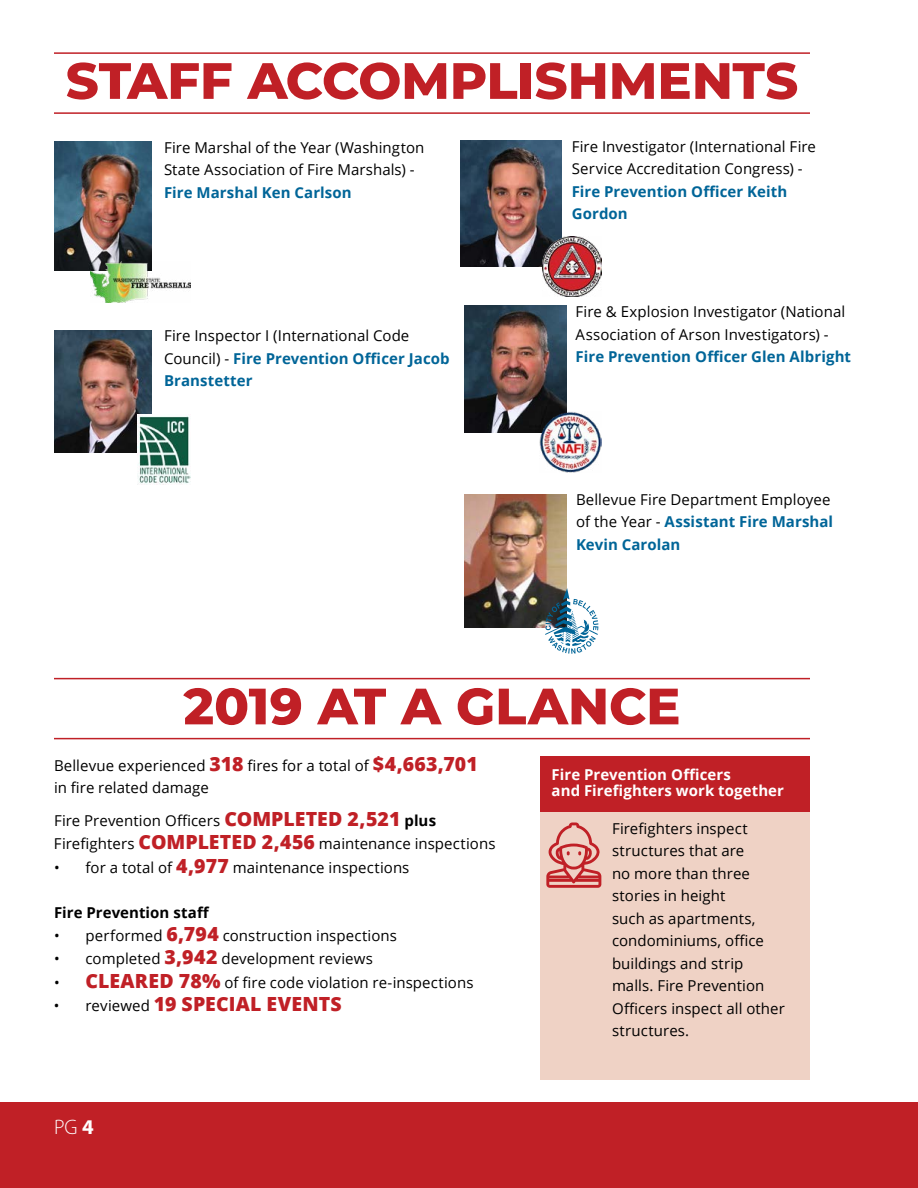
<style>
.page{position:relative;width:918px;height:1188px;background:#fff}
.page>*{position:absolute;margin:0;border:0;box-sizing:border-box;transform-origin:0 0}
.t1{font:800 51px "Montserrat";color:#c02026}
.t2{font:300 21px "Myriad Pro";color:#fff}
.t3{font:800 19.5px "Open Sans";letter-spacing:.01em;color:#c02026}
.t4{font:15px/22.5px "Open Sans";letter-spacing:.005em;color:#000}
.t5{font:700 15px/22.5px "Open Sans";letter-spacing:.005em;color:#006598}
.t6{font:700 15px/16.5px "Open Sans";letter-spacing:.005em;color:#fff}
.t7{font:700 15px "Open Sans";letter-spacing:.005em;color:#000}
.s1{font-weight:700;color:#006598}
.s2{font-weight:800;font-size:19.5px;color:#c02026}
.s3{font-weight:700}
.s4{font-weight:400;font-size:15px;color:#000}
</style>
<div class="page">
<div style="left:0;top:1102px;width:918px;height:86px;background:#c02026"></div>
<div style="left:540px;top:756px;width:270px;height:324px;background:#efd2c5"></div>
<div style="left:540px;top:756px;width:270px;height:55px;background:#c02026"></div>
<svg style="left:546px;top:822px;width:55px;height:66px"></svg>
<hr style="left:54px;top:52px;width:756px;height:2px;background:#c02026">
<hr style="left:54px;top:112px;width:756px;height:2px;background:#c02026">
<hr style="left:54px;top:678px;width:756px;height:1px;background:#c02026">
<hr style="left:54px;top:738px;width:756px;height:1px;background:#c02026">
<img style="left:54px;top:141px;width:97px;height:129px">
<img style="left:90px;top:261px;width:101px;height:41px">
<img style="left:54px;top:331px;width:98px;height:121px">
<img style="left:137px;top:415px;width:54px;height:70px">
<img style="left:461px;top:140px;width:101px;height:127px">
<img style="left:542px;top:237px;width:59px;height:59px">
<img style="left:465px;top:306px;width:101px;height:126px">
<img style="left:540px;top:411px;width:61px;height:62px">
<img style="left:465px;top:494px;width:101px;height:133px">
<svg style="left:545px;top:588px;width:53px;height:66px"></svg>
<h1 class="t1" style="left:66px;top:43px;width:734px">STAFF ACCOMPLISHMENTS</h1>
<p class="t4" style="left:164px;top:136px;width:262px">Fire Marshal of the Year (Washington<br>State Association of Fire Marshals) -</p>
<p class="t5" style="left:164px;top:181px;width:189px">Fire Marshal Ken Carlson</p>
<p class="t4" style="left:164px;top:324px;width:287px">Fire Inspector I (International Code<br>Council) - <span class="s1">Fire Prevention Officer Jacob<br>Branstetter</span></p>
<p class="t4" style="left:572px;top:135px;width:246px">Fire Investigator (International Fire<br>Service Accreditation Congress) -</p>
<p class="t5" style="left:572px;top:180px;width:217px">Fire Prevention Officer Keith<br>Gordon</p>
<p class="t4" style="left:576px;top:300px;width:271px">Fire &amp; Explosion Investigator (National<br>Association of Arson Investigators) -</p>
<p class="t5" style="left:576px;top:345px;width:277px">Fire Prevention Officer Glen Albright</p>
<p class="t4" style="left:576px;top:488px;width:259px">Bellevue Fire Department Employee of the Year - <span class="s1">Assistant Fire Marshal<br>Kevin Carolan</span></p>
<h1 class="t1" style="left:184px;top:669px;width:498px">2019 AT A GLANCE</h1>
<p class="t4" style="left:54px;top:754px;width:425px">Bellevue experienced <span class="s2">318</span> fires for a total of <span class="s2">$4,663,701 </span>in fire related damage</p>
<p class="t4" style="left:54px;top:808px;width:443px;line-height:23.4px">Fire Prevention Officers <span class="s2">COMPLETED 2,521</span> <span class="s3">plus<br></span>Firefighters <span class="s2">COMPLETED 2,456</span> maintenance inspections</p>
<p class="t4" style="left:54px;top:856px;width:357px">• for a total of <span class="s2">4,977</span> maintenance inspections</p>
<p class="t7" style="left:54px;top:902px;width:157px">Fire Prevention staff</p>
<p class="t4" style="left:54px;top:924px;width:345px">• performed <span class="s2">6,794</span> construction inspections</p>
<p class="t4" style="left:54px;top:947px;width:320px">• completed <span class="s2">3,942</span> development reviews</p>
<p class="t4" style="left:54px;top:971px;width:421px">• <span class="s2">CLEARED 78%</span> of fire code violation re-inspections</p>
<h3 class="t3" style="left:54px;top:989px;width:289px"><span class="s4">• reviewed</span> 19 SPECIAL EVENTS</h3>
<h2 class="t2" style="left:54px;top:1114px;width:41px">PG <span class="s3">4</span></h2>
<p class="t6" style="left:552px;top:766px;width:234px">Fire Prevention Officers<br>and Firefighters work together</p>
<p class="t4" style="left:612px;top:817px;width:174px">Firefighters inspect structures that are<br>no more than three stories in height<br>such as apartments, condominiums, office buildings and strip malls. Fire Prevention<br>Officers inspect all other structures.</p>
</div>
